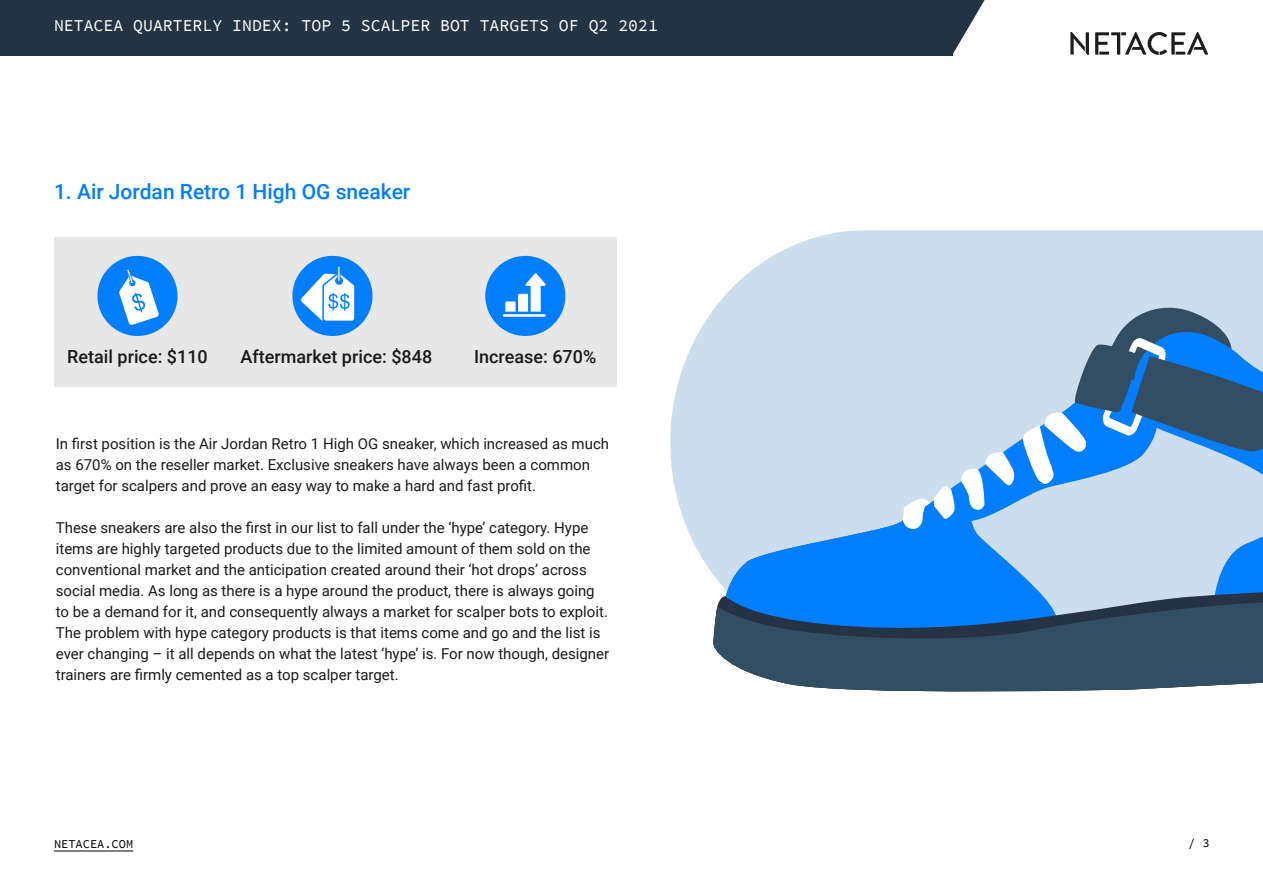
<style>
.page{position:relative;width:1263px;height:893px;background:#fff}
.page>*{position:absolute;margin:0;border:0;box-sizing:border-box;transform-origin:0 0}
.t1{font:500 21px "Roboto";color:#007dfc}
.t2{font:500 18px "Roboto";color:#1a1a1a}
.t3{font:16.5px "Source Code Pro";color:#fff}
.t4{font:15px/21px "Roboto";color:#1a1a1a}
.t5{font:12px "Source Code Pro";color:#000}
</style>
<div class="page">
<div style="left:0;top:0;width:952px;height:55px;background:#243444"></div>
<svg style="left:952px;top:0;width:33px;height:55px"></svg>
<hr style="left:54px;top:851px;width:79px;height:1px;background:#000">
<svg style="left:1070px;top:32px;width:19px;height:23px"></svg>
<svg style="left:1095px;top:32px;width:113px;height:23px"></svg>
<svg style="left:670px;top:230px;width:593px;height:343px;fill:#ccdeed"></svg>
<svg style="left:712px;top:301px;width:551px;height:391px"></svg>
<div style="left:54px;top:238px;width:563px;height:149px;background:#e7e7e7"></div>
<div style="left:97px;top:256px;width:81px;height:80px;background:#007efd;border-radius:50%"></div>
<div style="left:292px;top:256px;width:80px;height:80px;background:#007efd;border-radius:50%"></div>
<div style="left:485px;top:256px;width:80px;height:80px;background:#007efd;border-radius:50%"></div>
<svg style="left:119px;top:269px;width:40px;height:56px"></svg>
<svg style="left:301px;top:266px;width:54px;height:57px"></svg>
<hr style="left:503px;top:314px;width:43px;height:3px;background:#fff">
<svg style="left:505px;top:273px;width:41px;height:39px"></svg>
<p class="t3" style="left:54px;top:14px;width:605px">NETACEA QUARTERLY INDEX: TOP 5 SCALPER BOT TARGETS OF Q2 2021</p>
<h1 class="t1" style="left:54px;top:176px;width:358px">1. Air Jordan Retro 1 High OG sneaker</h1>
<p class="t2" style="left:67px;top:344px;width:142px">Retail price: $110</p>
<p class="t2" style="left:240px;top:344px;width:193px">Aftermarket price: $848</p>
<p class="t2" style="left:474px;top:344px;width:124px">Increase: 670%</p>
<p class="t4" style="left:56px;top:433px;width:555px">In first position is the Air Jordan Retro 1 High OG sneaker, which increased as much as 670% on the reseller market. Exclusive sneakers have always been a common target for scalpers and prove an easy way to make a hard and fast profit.</p>
<p class="t4" style="left:56px;top:517px;width:555px">These sneakers are also the first in our list to fall under the ‘hype’ category. Hype items are highly targeted products due to the limited amount of them sold on the conventional market and the anticipation created around their ‘hot drops’ across social media. As long as there is a hype around the product, there is always going to be a demand for it, and consequently always a market for scalper bots to exploit.<br>The problem with hype category products is that items come and go and the list is ever changing – it all depends on what the latest ‘hype’ is. For now though, designer trainers are firmly cemented as a top scalper target.</p>
<p class="t5" style="left:54px;top:836px;width:81px">NETACEA.COM</p>
<p class="t5" style="left:1188px;top:835px;width:23px">/ 3</p>
</div>
